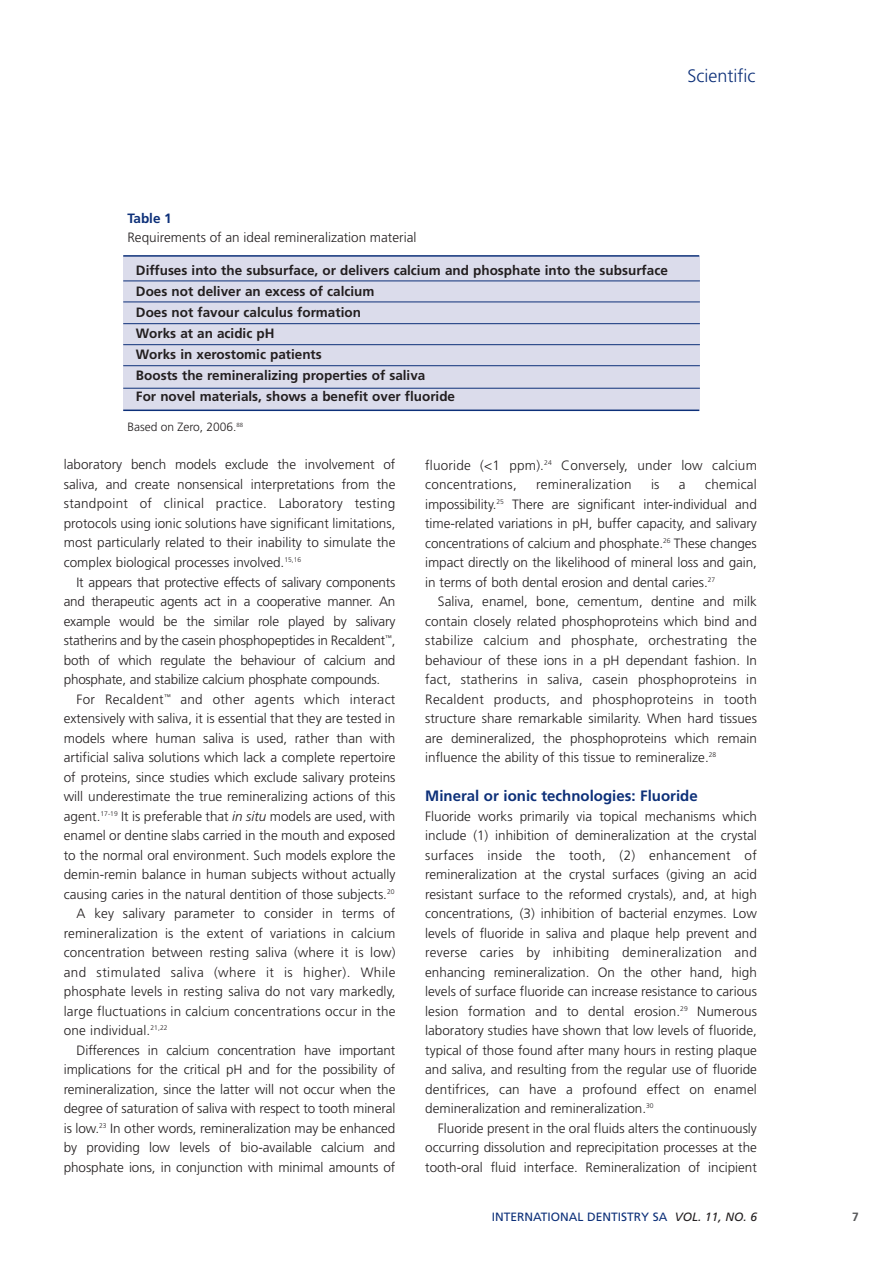
<style>
.page{position:relative;width:893px;height:1263px;background:#fff}
.page>*{position:absolute;margin:0;border:0;box-sizing:border-box;transform-origin:0 0}
.t1{font:300 18px "Frutiger";color:#0d3079}
.t2{font:700 15px "Frutiger";color:#0d3079}
.t3{font:300 13.5px/19.5px "Frutiger";color:#231f20;text-align:justify}
.t4{font:700 13.5px/21px "Frutiger";color:#231f20}
.t5{font:300 13.5px "Frutiger";letter-spacing:.035em;color:#231f20}
.t6{font:300 13.5px "Frutiger";letter-spacing:.02em;color:#231f20}
.t7{font:700 13.5px "Frutiger";color:#0d3079}
.t8{font:12px "Frutiger";color:#0d3079}
.t9{font:300 12px "Frutiger";color:#231f20}
.t10{font:700 12px "Frutiger";color:#57585a}
.s1{font-style:italic}
.s2{font-style:italic;color:#231f20}
</style>
<div class="page">
<div style="left:123px;top:256px;width:576px;height:154px;background:#dbdceb"></div>
<hr style="left:123px;top:302px;width:577px;height:1px;background:#0d3079">
<hr style="left:123px;top:323px;width:577px;height:1px;background:#0d3079">
<hr style="left:123px;top:344px;width:577px;height:1px;background:#0d3079">
<hr style="left:123px;top:365px;width:577px;height:1px;background:#0d3079">
<hr style="left:123px;top:388px;width:577px;height:1px;background:#0d3079">
<hr style="left:123px;top:281px;width:577px;height:1px;background:#0d3079">
<hr style="left:123px;top:255px;width:576px;height:2px;background:#0d3079">
<hr style="left:123px;top:410px;width:576px;height:1px;background:#0d3079">
<h1 class="t1" style="left:687px;top:68px;width:69px">Scientific</h1>
<p class="t7" style="left:127px;top:213px;width:46px">Table 1</p>
<p class="t3" style="left:127px;top:229px;width:290px">Requirements of an ideal remineralization material</p>
<p class="t4" style="left:136px;top:261px;width:533px">Diffuses into the subsurface, or delivers calcium and phosphate into the subsurface Does not deliver an excess of calcium<br>Does not favour calculus formation<br>Works at an acidic pH<br>Works in xerostomic patients<br>Boosts the remineralizing properties of saliva<br>For novel materials, shows a benefit over fluoride</p>
<p class="t9" style="left:127px;top:422px;width:117px">Based on Zero, 2006.<sup>88</sup></p>
<p class="t3" style="left:64px;top:456px;width:333px">laboratory bench models exclude the involvement of saliva, and create nonsensical interpretations from the standpoint of clinical practice. Laboratory testing protocols using ionic solutions have significant limitations, most particularly related to their inability to simulate the complex biological processes involved.<sup>15,16</sup></p>
<p class="t3" style="left:64px;top:573px;width:333px;text-indent:13px">It appears that protective effects of salivary components and therapeutic agents act in a cooperative manner. An example would be the similar role played by salivary statherins and by the casein phosphopeptides in Recaldent<sup>™</sup>, both of which regulate the behaviour of calcium and phosphate, and stabilize calcium phosphate compounds.</p>
<p class="t6" style="left:77px;top:693px;width:320px">For Recaldent<sup>™</sup> and other agents which interact</p>
<p class="t3" style="left:64px;top:710px;width:333px">extensively with saliva, it is essential that they are tested in</p>
<p class="t3" style="left:64px;top:729px;width:333px">models where human saliva is used, rather than with</p>
<p class="t3" style="left:64px;top:749px;width:333px">artificial saliva solutions which lack a complete repertoire</p>
<p class="t3" style="left:64px;top:768px;width:333px">of proteins, since studies which exclude salivary proteins</p>
<p class="t3" style="left:64px;top:788px;width:333px">will underestimate the true remineralizing actions of this</p>
<p class="t3" style="left:64px;top:807px;width:333px">agent.<sup>17-19</sup> It is preferable that <span class="s1">in situ</span> models are used, with</p>
<p class="t3" style="left:64px;top:827px;width:333px">enamel or dentine slabs carried in the mouth and exposed</p>
<p class="t3" style="left:64px;top:846px;width:333px">to the normal oral environment. Such models explore the</p>
<p class="t3" style="left:64px;top:866px;width:333px">demin-remin balance in human subjects without actually</p>
<p class="t3" style="left:64px;top:885px;width:332px">causing caries in the natural dentition of those subjects.<sup>20</sup></p>
<p class="t3" style="left:77px;top:905px;width:320px">A key salivary parameter to consider in terms of</p>
<p class="t3" style="left:64px;top:924px;width:333px">remineralization is the extent of variations in calcium</p>
<p class="t3" style="left:64px;top:944px;width:333px">concentration between resting saliva (where it is low)</p>
<p class="t5" style="left:64px;top:966px;width:333px">and stimulated saliva (where it is higher). While</p>
<p class="t3" style="left:64px;top:983px;width:333px">phosphate levels in resting saliva do not vary markedly,</p>
<p class="t3" style="left:64px;top:1002px;width:333px">large fluctuations in calcium concentrations occur in the</p>
<p class="t3" style="left:64px;top:1022px;width:105px">one individual.<sup>21,22</sup></p>
<p class="t3" style="left:77px;top:1041px;width:320px">Differences in calcium concentration have important</p>
<p class="t3" style="left:64px;top:1061px;width:333px">implications for the critical pH and for the possibility of</p>
<p class="t3" style="left:64px;top:1080px;width:333px">remineralization, since the latter will not occur when the</p>
<p class="t3" style="left:64px;top:1100px;width:333px">degree of saturation of saliva with respect to tooth mineral</p>
<p class="t3" style="left:64px;top:1119px;width:333px">is low.<sup>23</sup> In other words, remineralization may be enhanced</p>
<p class="t3" style="left:64px;top:1139px;width:333px">by providing low levels of bio-available calcium and</p>
<p class="t3" style="left:64px;top:1158px;width:333px">phosphate ions, in conjunction with minimal amounts of</p>
<p class="t3" style="left:425px;top:456px;width:333px">fluoride (&lt;1 ppm).<sup>24</sup> Conversely, under low calcium concentrations,</p>
<p class="t3" style="left:425px;top:476px;width:333px;text-indent:280px">chemical impossibility.<sup>25</sup> There are significant inter-individual and time-related variations in pH, buffer capacity, and salivary concentrations of calcium and phosphate.<sup>26</sup> These changes impact directly on the likelihood of mineral loss and gain, in terms of both dental erosion and dental caries.<sup>27</sup></p>
<p class="t3" style="left:425px;top:593px;width:333px;text-indent:13px">Saliva, enamel, bone, cementum, dentine and milk contain closely related phosphoproteins which bind and stabilize calcium and phosphate, orchestrating the behaviour of these ions in a pH dependant fashion. In fact, statherins in saliva, casein phosphoproteins in Recaldent products, and phosphoproteins in tooth structure share remarkable similarity. When hard tissues are demineralized, the phosphoproteins which remain influence the ability of this tissue to remineralize.<sup>28</sup></p>
<p class="t2" style="left:425px;top:790px;width:274px">Mineral or ionic technologies: Fluoride</p>
<p class="t3" style="left:425px;top:807px;width:333px">Fluoride works primarily via topical mechanisms which include (1) inhibition of demineralization at the crystal surfaces inside the tooth, (2) enhancement of remineralization at the crystal surfaces (giving an acid resistant surface to the reformed crystals), and, at high concentrations, (3) inhibition of bacterial enzymes. Low levels of fluoride in saliva and plaque help prevent and reverse caries by inhibiting demineralization and enhancing remineralization. On the other hand, high levels of surface fluoride can increase resistance to carious lesion formation and to dental erosion.<sup>29</sup> Numerous laboratory studies have shown that low levels of fluoride, typical of those found after many hours in resting plaque and saliva, and resulting from the regular use of fluoride dentifrices, can have a profound effect on enamel demineralization and remineralization.<sup>30</sup></p>
<p class="t3" style="left:425px;top:1119px;width:333px;text-indent:13px">Fluoride present in the oral fluids alters the continuously occurring dissolution and reprecipitation processes at the tooth-oral fluid interface. Remineralization of incipient</p>
<p class="t3" style="left:536px;top:476px;width:97px">remineralization</p>
<p class="t3" style="left:651px;top:476px;width:10px">is</p>
<p class="t3" style="left:679px;top:476px;width:8px">a</p>
<p class="t8" style="left:492px;top:1212px;width:267px">INTERNATIONAL DENTISTRY SA <span class="s2">VOL. 11, NO. 6</span></p>
<p class="t10" style="left:852px;top:1212px;width:8px">7</p>
</div>
